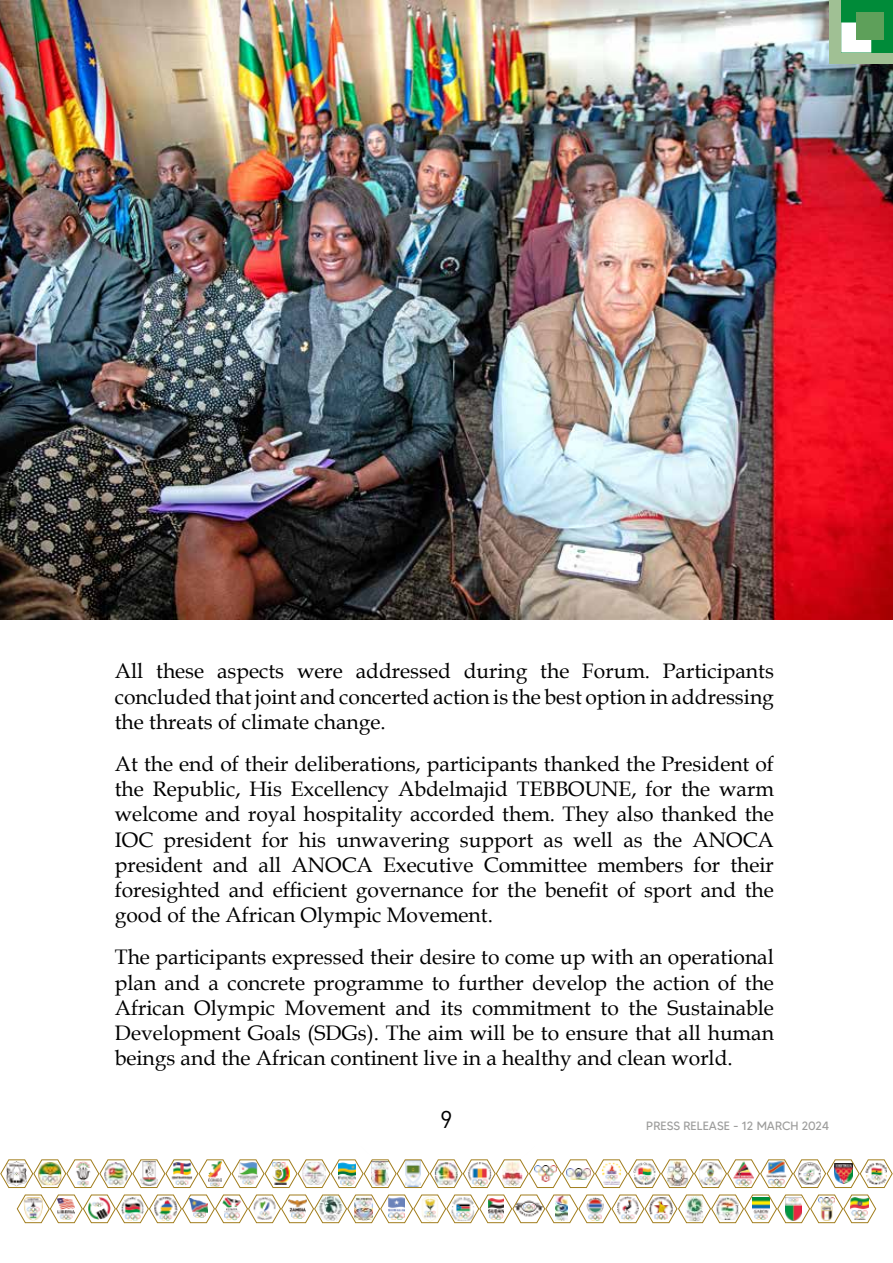
<style>
.page{position:relative;width:893px;height:1263px;background:#fff}
.page>*{position:absolute;margin:0;border:0;box-sizing:border-box;transform-origin:0 0}
.t1{font:24px "DINOT";color:#000}
.t2{font:21px/25.2px "Book Antiqua";color:#000;text-align:justify}
.t3{font:12px "MADETOMMY";color:#9d9d9c}
</style>
<div class="page">
<img style="left:0;top:1159px;width:893px;height:29px">
<img style="left:16px;top:1194px;width:860px;height:29px">
<img style="left:0;top:0;width:893px;height:620px">
<div style="left:829px;top:0;width:64px;height:64px;background:#a0c094"></div>
<div style="left:841px;top:0;width:52px;height:53px;background:#008b39"></div>
<div style="left:841px;top:23px;width:30px;height:30px;background:#fff;border:2px solid #fff"></div>
<div style="left:856px;top:12px;width:28px;height:27px;background:#5ea05a"></div>
<p class="t2" style="left:115px;top:658px;width:661px">All these aspects were addressed during the Forum. Participants concluded that joint and concerted action is the best option in addressing the threats of climate change.</p>
<p class="t2" style="left:115px;top:751px;width:661px">At the end of their deliberations, participants thanked the President of the Republic, His Excellency Abdelmajid TEBBOUNE, for the warm welcome and royal hospitality accorded them. They also thanked the IOC president for his unwavering support as well as the ANOCA president and all ANOCA Executive Committee members for their foresighted and efficient governance for the benefit of sport and the good of the African Olympic Movement.</p>
<p class="t2" style="left:115px;top:944px;width:661px">The participants expressed their desire to come up with an operational plan and a concrete programme to further develop the action of the African Olympic Movement and its commitment to the Sustainable Development Goals (SDGs). The aim will be to ensure that all human beings and the African continent live in a healthy and clean world.</p>
<p class="t1" style="left:440px;top:1104px;width:14px">9</p>
<p class="t3" style="left:646px;top:1118px;width:184px">PRESS RELEASE - 12 MARCH 2024</p>
</div>
